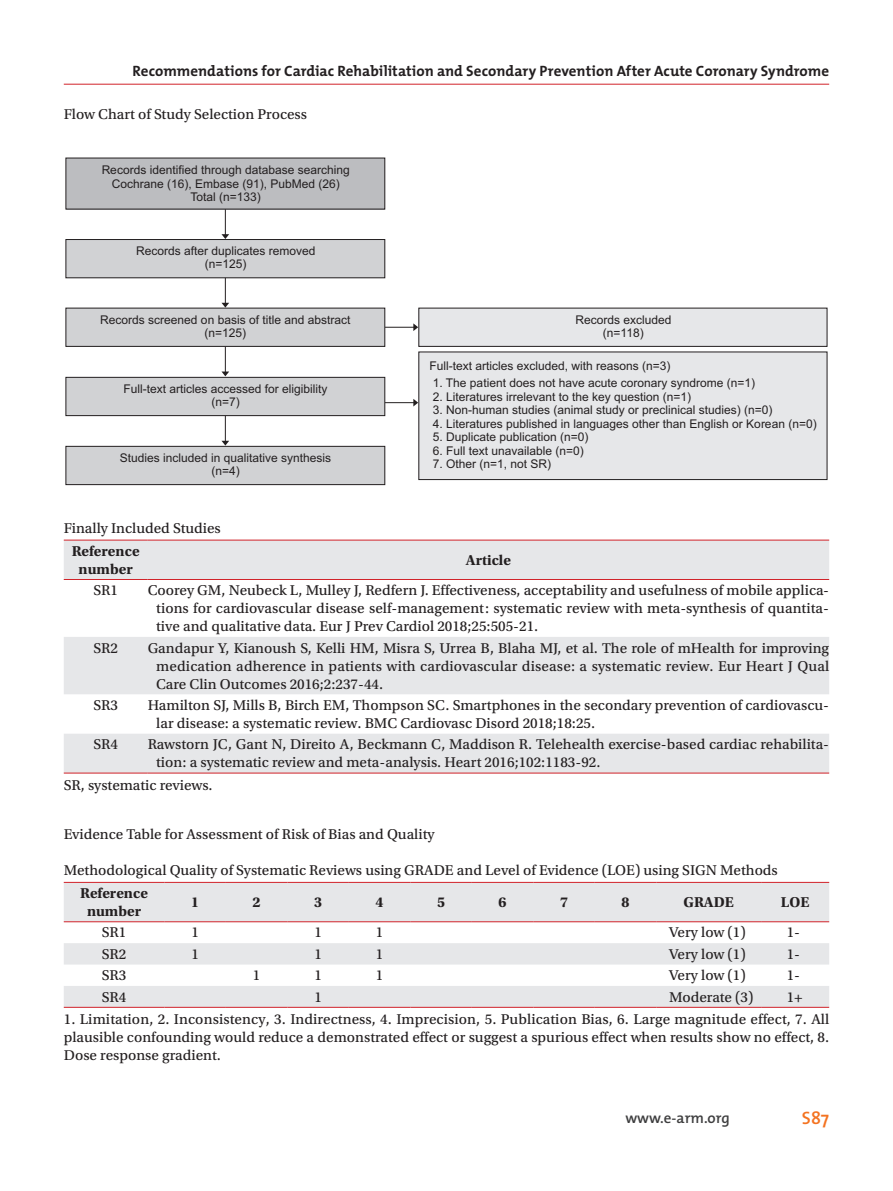
<style>
.page{position:relative;width:893px;height:1191px;background:#fff}
.page>*{position:absolute;margin:0;border:0;box-sizing:border-box;transform-origin:0 0}
.t1{font:600 18px "The Mix";color:#f47321}
.표{font:15px/18px "Utopia Std Capt";color:#231f20;text-align:justify}
.t2{font:700 15px "The Mix";color:#231f20}
.표1라인{font:700 15px/18px "Utopia Std";color:#231f20;text-align:center}
.그림{font:15px "Utopia Std Capt";color:#231f20}
.t3{font:600 15px "The Mix";color:#3e3e3f}
.t4{font:12px/13.4px "Arial";color:#231f20;text-align:center}
</style>
<div class="page">
<hr style="left:64px;top:84px;width:765px;height:1px;background:#d1232a">
<svg style="left:64px;top:541px;width:765px;height:231px;fill:#e6e7e9"></svg>
<hr style="left:64px;top:772px;width:84px;height:1px;background:#d1232a">
<hr style="left:148px;top:772px;width:681px;height:1px;background:#d1232a">
<hr style="left:64px;top:540px;width:84px;height:1px;background:#d1232a">
<hr style="left:148px;top:540px;width:681px;height:1px;background:#d1232a">
<hr style="left:64px;top:579px;width:84px;height:1px;background:#d1232a">
<hr style="left:148px;top:579px;width:681px;height:1px;background:#d1232a">
<svg style="left:64px;top:883px;width:765px;height:124px;fill:#e6e7e9"></svg>
<hr style="left:64px;top:1007px;width:100px;height:1px;background:#d1232a">
<hr style="left:164px;top:1007px;width:62px;height:1px;background:#d1232a">
<hr style="left:226px;top:1007px;width:61px;height:1px;background:#d1232a">
<hr style="left:287px;top:1007px;width:62px;height:1px;background:#d1232a">
<hr style="left:349px;top:1007px;width:61px;height:1px;background:#d1232a">
<hr style="left:410px;top:1007px;width:62px;height:1px;background:#d1232a">
<hr style="left:472px;top:1007px;width:61px;height:1px;background:#d1232a">
<hr style="left:533px;top:1007px;width:62px;height:1px;background:#d1232a">
<hr style="left:595px;top:1007px;width:61px;height:1px;background:#d1232a">
<hr style="left:656px;top:1007px;width:105px;height:1px;background:#d1232a">
<hr style="left:761px;top:1007px;width:68px;height:1px;background:#d1232a">
<hr style="left:64px;top:882px;width:100px;height:1px;background:#d1232a">
<hr style="left:164px;top:882px;width:62px;height:1px;background:#d1232a">
<hr style="left:226px;top:882px;width:61px;height:1px;background:#d1232a">
<hr style="left:287px;top:882px;width:62px;height:1px;background:#d1232a">
<hr style="left:349px;top:882px;width:61px;height:1px;background:#d1232a">
<hr style="left:410px;top:882px;width:62px;height:1px;background:#d1232a">
<hr style="left:472px;top:882px;width:61px;height:1px;background:#d1232a">
<hr style="left:533px;top:882px;width:62px;height:1px;background:#d1232a">
<hr style="left:595px;top:882px;width:61px;height:1px;background:#d1232a">
<hr style="left:656px;top:882px;width:105px;height:1px;background:#d1232a">
<hr style="left:761px;top:882px;width:68px;height:1px;background:#d1232a">
<hr style="left:64px;top:921px;width:100px;height:1px;background:#d1232a">
<hr style="left:164px;top:921px;width:62px;height:1px;background:#d1232a">
<hr style="left:226px;top:921px;width:61px;height:1px;background:#d1232a">
<hr style="left:287px;top:921px;width:62px;height:1px;background:#d1232a">
<hr style="left:349px;top:921px;width:61px;height:1px;background:#d1232a">
<hr style="left:410px;top:921px;width:62px;height:1px;background:#d1232a">
<hr style="left:472px;top:921px;width:61px;height:1px;background:#d1232a">
<hr style="left:533px;top:921px;width:62px;height:1px;background:#d1232a">
<hr style="left:595px;top:921px;width:61px;height:1px;background:#d1232a">
<hr style="left:656px;top:921px;width:105px;height:1px;background:#d1232a">
<hr style="left:761px;top:921px;width:68px;height:1px;background:#d1232a">
<div style="left:419px;top:308px;width:408px;height:38px;background:#e6e7e9"></div>
<div style="left:418px;top:308px;width:409px;height:39px;border:1px solid #231f20"></div>
<div style="left:66px;top:158px;width:319px;height:51px;background:#bcbdc0"></div>
<div style="left:66px;top:446px;width:319px;height:38px;background:#d1d2d4"></div>
<div style="left:65px;top:446px;width:320px;height:39px;border:1px solid #231f20"></div>
<div style="left:66px;top:308px;width:319px;height:38px;background:#d1d2d4"></div>
<div style="left:65px;top:308px;width:320px;height:39px;border:1px solid #231f20"></div>
<div style="left:66px;top:239px;width:319px;height:39px;background:#d1d2d4"></div>
<div style="left:65px;top:239px;width:320px;height:39px;border:1px solid #231f20"></div>
<div style="left:66px;top:377px;width:319px;height:38px;background:#d1d2d4"></div>
<div style="left:65px;top:377px;width:320px;height:39px;border:1px solid #231f20"></div>
<div style="left:419px;top:352px;width:408px;height:127px;background:#e6e7e9"></div>
<div style="left:418px;top:351px;width:409px;height:129px;border:1px solid #231f20"></div>
<svg style="left:221px;top:209px;width:8px;height:30px"></svg>
<svg style="left:221px;top:278px;width:8px;height:29px"></svg>
<svg style="left:221px;top:346px;width:8px;height:30px"></svg>
<svg style="left:385px;top:323px;width:33px;height:8px"></svg>
<svg style="left:385px;top:399px;width:33px;height:7px"></svg>
<svg style="left:221px;top:416px;width:8px;height:29px"></svg>
<p class="t2" style="left:133px;top:59px;width:698px">Recommendations for Cardiac Rehabilitation and Secondary Prevention After Acute Coronary Syndrome</p>
<p class="그림" style="left:64px;top:106px;width:245px">Flow Chart of Study Selection Process</p>
<p class="t4" style="left:102px;top:164px;width:250px">Records identified through database searching<br>Cochrane (16), Embase (91), PubMed (26)<br>Total (n=133)</p>
<p class="t4" style="left:136px;top:245px;width:181px">Records after duplicates removed (n=125)</p>
<p class="t4" style="left:100px;top:314px;width:252px">Records screened on basis of title and abstract (n=125)</p>
<p class="t4" style="left:123px;top:383px;width:206px">Full-text articles accessed for eligibility (n=7)</p>
<p class="t4" style="left:120px;top:452px;width:213px">Studies included in qualitative synthesis (n=4)</p>
<p class="t4" style="left:575px;top:314px;width:98px">Records excluded (n=118)</p>
<p class="t4" style="left:429px;top:360px;width:243px">Full-text articles excluded, with reasons (n=3)</p>
<p class="t4" style="left:433px;top:378px;width:324px">1. The patient does not have acute coronary syndrome (n=1)</p>
<p class="t4" style="left:433px;top:391px;width:260px">2. Literatures irrelevant to the key question (n=1)</p>
<p class="t4" style="left:433px;top:404px;width:341px">3. Non-human studies (animal study or preclinical studies) (n=0)</p>
<p class="t4" style="left:433px;top:418px;width:385px">4. Literatures published in languages other than English or Korean (n=0)</p>
<p class="t4" style="left:433px;top:431px;width:157px">5. Duplicate publication (n=0)</p>
<p class="t4" style="left:433px;top:445px;width:153px">6. Full text unavailable (n=0)</p>
<p class="t4" style="left:433px;top:458px;width:120px">7. Other (n=1, not SR)</p>
<p class="표" style="left:64px;top:519px;width:159px">Finally Included Studies</p>
<p class="표1라인" style="left:72px;top:542px;width:69px">Reference number</p>
<p class="표1라인" style="left:466px;top:551px;width:47px">Article</p>
<p class="표" style="left:93px;top:581px;width:26px">SR1</p>
<p class="표" style="left:156px;top:581px;width:674px;text-indent:-9px">Coorey GM, Neubeck L, Mulley J, Redfern J. Effectiveness, acceptability and usefulness of mobile applica&shy;tions for cardiovascular disease self-management: systematic review with meta-synthesis of quantita&shy;tive and qualitative data. Eur J Prev Cardiol 2018;25:505-21.</p>
<p class="표" style="left:93px;top:639px;width:26px">SR2</p>
<p class="표" style="left:156px;top:639px;width:674px;text-indent:-9px">Gandapur Y, Kianoush S, Kelli HM, Misra S, Urrea B, Blaha MJ, et al. The role of mHealth for improving medication adherence in patients with cardiovascular disease: a systematic review. Eur Heart J Qual Care Clin Outcomes 2016;2:237-44.</p>
<p class="표" style="left:93px;top:696px;width:26px">SR3</p>
<p class="표" style="left:156px;top:696px;width:674px;text-indent:-9px">Hamilton SJ, Mills B, Birch EM, Thompson SC. Smartphones in the secondary prevention of cardiovascu&shy;lar disease: a systematic review. BMC Cardiovasc Disord 2018;18:25.</p>
<p class="표" style="left:93px;top:736px;width:26px">SR4</p>
<p class="표" style="left:156px;top:736px;width:674px;text-indent:-9px">Rawstorn JC, Gant N, Direito A, Beckmann C, Maddison R. Telehealth exercise-based cardiac rehabilita&shy;tion: a systematic review and meta-analysis. Heart 2016;102:1183-92.</p>
<p class="표" style="left:64px;top:776px;width:150px">SR, systematic reviews.</p>
<p class="표" style="left:64px;top:825px;width:372px">Evidence Table for Assessment of Risk of Bias and Quality</p>
<p class="표" style="left:64px;top:861px;width:716px">Methodological Quality of Systematic Reviews using GRADE and Level of Evidence (LOE) using SIGN Methods</p>
<p class="표1라인" style="left:80px;top:884px;width:69px">Reference number</p>
<p class="표1라인" style="left:191px;top:893px;width:9px">1</p>
<p class="표1라인" style="left:253px;top:893px;width:9px">2</p>
<p class="표1라인" style="left:314px;top:893px;width:9px">3</p>
<p class="표1라인" style="left:376px;top:893px;width:9px">4</p>
<p class="표1라인" style="left:437px;top:893px;width:9px">5</p>
<p class="표1라인" style="left:499px;top:893px;width:9px">6</p>
<p class="표1라인" style="left:560px;top:893px;width:9px">7</p>
<p class="표1라인" style="left:621px;top:893px;width:9px">8</p>
<p class="표1라인" style="left:684px;top:893px;width:52px">GRADE</p>
<p class="표1라인" style="left:781px;top:893px;width:30px">LOE</p>
<p class="표" style="left:102px;top:924px;width:26px">SR1</p>
<p class="표" style="left:191px;top:924px;width:9px">1</p>
<p class="표" style="left:314px;top:924px;width:9px">1</p>
<p class="표" style="left:376px;top:924px;width:9px">1</p>
<p class="표" style="left:669px;top:924px;width:78px">Very low (1)</p>
<p class="표" style="left:787px;top:924px;width:15px">1-</p>
<p class="표" style="left:102px;top:945px;width:26px">SR2</p>
<p class="표" style="left:191px;top:945px;width:9px">1</p>
<p class="표" style="left:314px;top:945px;width:9px">1</p>
<p class="표" style="left:376px;top:945px;width:9px">1</p>
<p class="표" style="left:669px;top:945px;width:78px">Very low (1)</p>
<p class="표" style="left:787px;top:945px;width:15px">1-</p>
<p class="표" style="left:102px;top:966px;width:26px">SR3</p>
<p class="표" style="left:253px;top:966px;width:9px">1</p>
<p class="표" style="left:314px;top:966px;width:9px">1</p>
<p class="표" style="left:376px;top:966px;width:9px">1</p>
<p class="표" style="left:669px;top:966px;width:78px">Very low (1)</p>
<p class="표" style="left:787px;top:966px;width:15px">1-</p>
<p class="표" style="left:102px;top:988px;width:26px">SR4</p>
<p class="표" style="left:314px;top:988px;width:9px">1</p>
<p class="표" style="left:669px;top:988px;width:86px">Moderate (3)</p>
<p class="표" style="left:787px;top:988px;width:18px">1+</p>
<p class="표" style="left:64px;top:1010px;width:767px">1. Limitation, 2. Inconsistency, 3. Indirectness, 4. Imprecision, 5. Publication Bias, 6. Large magnitude effect, 7. All plausible confounding would reduce a demonstrated effect or suggest a spurious effect when results show no effect, 8.<br>Dose response gradient.</p>
<p class="t3" style="left:625px;top:1105px;width:106px">www.e-arm.org</p>
<p class="t1" style="left:802px;top:1102px;width:29px">S87</p>
</div>
